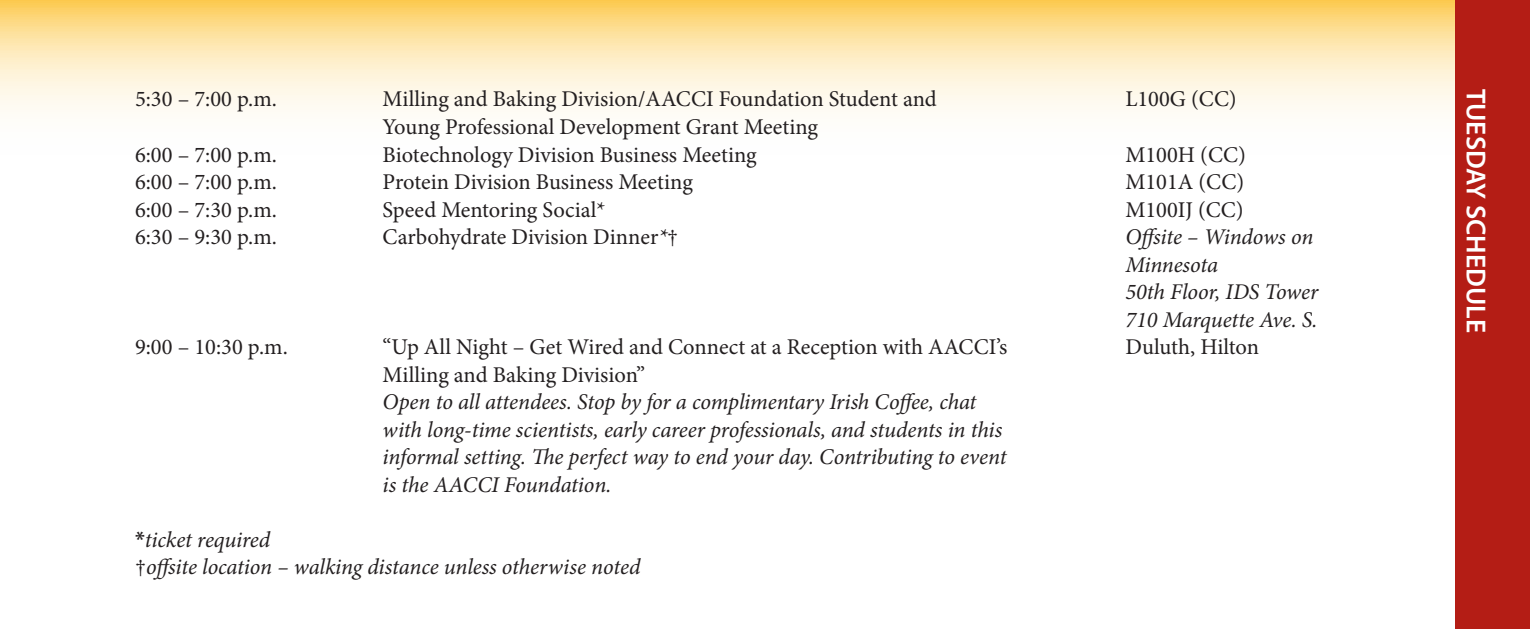
<style>
.page{position:relative;width:1530px;height:629px;background:#fff}
.page>*{position:absolute;margin:0;border:0;box-sizing:border-box;transform-origin:0 0}
.t1{font:600 27.5px "Myriad Pro";color:#fff}
.t2{font:22.5px "Minion Pro";color:#231f20}
.t3{font:italic 22.5px/27.5px "Minion Pro";letter-spacing:-.01em;color:#231f20}
.s1{font-style:italic}
.s2{font-family:"Myriad Pro";font-weight:600;font-style:normal}
.s3{font-style:normal}
</style>
<div class="page">
<svg style="left:0;top:0;width:1455px;height:112px;background:#fde8b7"></svg>
<div style="left:1455px;top:0;width:74px;height:628px;background:#b41d15"></div>
<p class="t2" style="left:135px;top:84px;width:143px">5:30 – 7:00 p.m.</p>
<p class="t2" style="left:383px;top:84px;width:555px">Milling and Baking Division/AACCI Foundation Student and</p>
<p class="t2" style="left:1125px;top:84px;width:113px">L100G (CC)</p>
<p class="t2" style="left:383px;top:112px;width:437px">Young Professional Development Grant Meeting</p>
<p class="t2" style="left:135px;top:139px;width:143px">6:00 – 7:00 p.m.</p>
<p class="t2" style="left:383px;top:139px;width:375px">Biotechnology Division Business Meeting</p>
<p class="t2" style="left:1125px;top:139px;width:122px">M100H (CC)</p>
<p class="t2" style="left:135px;top:167px;width:143px">6:00 – 7:00 p.m.</p>
<p class="t2" style="left:383px;top:167px;width:312px">Protein Division Business Meeting</p>
<p class="t2" style="left:1125px;top:167px;width:120px">M101A (CC)</p>
<p class="t2" style="left:135px;top:194px;width:143px">6:00 – 7:30 p.m.</p>
<p class="t2" style="left:383px;top:194px;width:224px">Speed Mentoring Social*</p>
<p class="t2" style="left:1125px;top:194px;width:120px">M100IJ (CC)</p>
<p class="t2" style="left:135px;top:222px;width:143px">6:30 – 9:30 p.m.</p>
<p class="t2" style="left:383px;top:222px;width:297px">Carbohydrate Division Dinner<span class="s1">*</span>†</p>
<p class="t3" style="left:1125px;top:223px;width:195px">Offsite – Windows on<br>Minnesota<br>50th Floor, IDS Tower<br>710 Marquette Ave. S.</p>
<p class="t2" style="left:135px;top:332px;width:154px">9:00 – 10:30 p.m.</p>
<p class="t2" style="left:383px;top:332px;width:626px">“Up All Night – Get Wired and Connect at a Reception with AACCI’s</p>
<p class="t2" style="left:1125px;top:332px;width:135px">Duluth, Hilton</p>
<p class="t2" style="left:383px;top:359px;width:264px">Milling and Baking Division”</p>
<p class="t3" style="left:383px;top:388px;width:625px">Open to all attendees. Stop by for a complimentary Irish Coffee, chat with long-time scientists, early career professionals, and students in this informal setting. The perfect way to end your day. Contributing to event is the AACCI Foundation.</p>
<p class="t3" style="left:135px;top:525px;width:507px"><span class="s2">*</span>ticket required<br><span class="s3">†</span>offsite location – walking distance unless otherwise noted</p>
<p class="t1" style="left:1493px;top:89px;width:246px;rotate:90deg">TUESDAY SCHEDULE</p>
</div>
